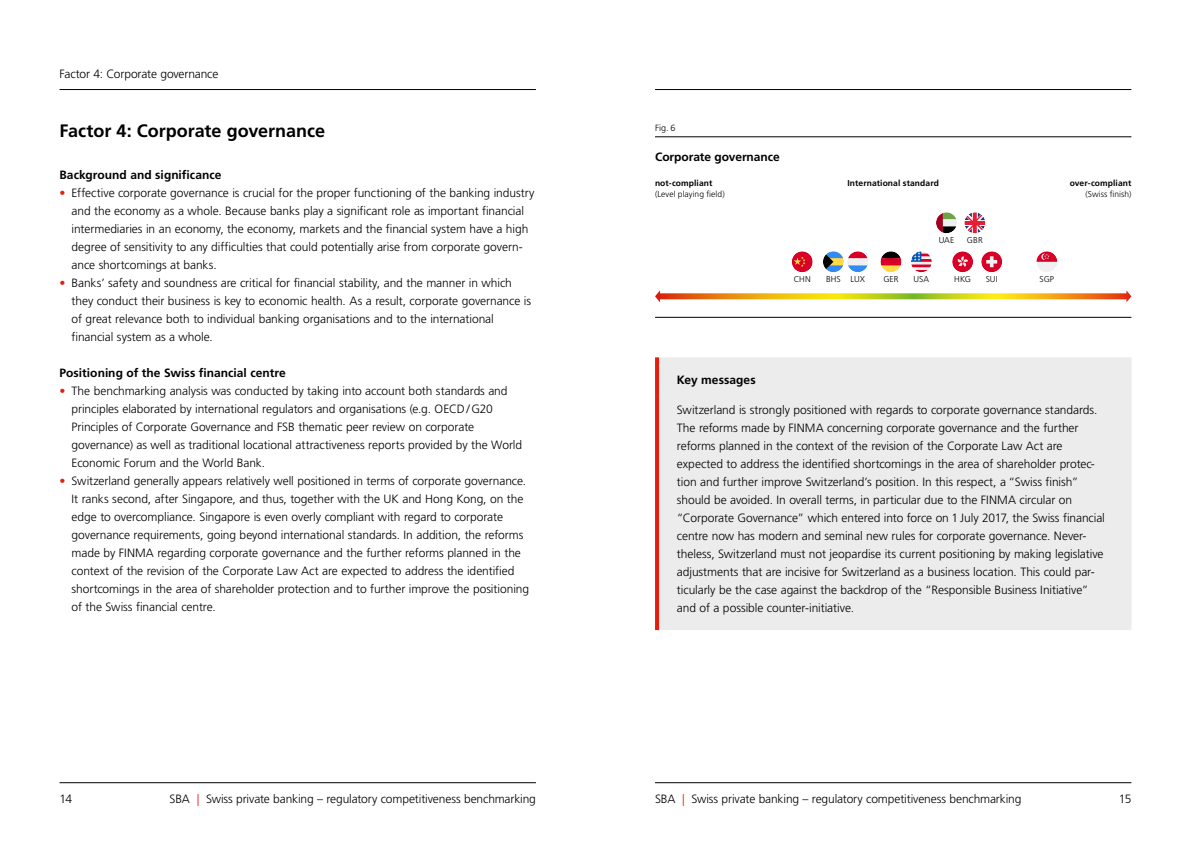
<style>
.page{position:relative;width:1191px;height:842px;background:#fff}
.page>*{position:absolute;margin:0;border:0;box-sizing:border-box;transform-origin:0 0}
.FACTOR-TITEL{font:700 18px "Frutiger LT Std";color:#000}
.BOXBODY{font:300 12px/18px "Frutiger LT Std";letter-spacing:-.005em;color:#000}
.BODY_UNTERTITEL{font:700 12px "Frutiger LT Std";color:#000}
.GRAFIK__Titel_fett{font:700 12px "Frutiger LT Std";letter-spacing:-.005em;color:#000}
.BOXTITEL{font:700 12px "Frutiger LT Std";letter-spacing:.005em;color:#000}
.Abb{font:300 9px "Frutiger LT Std";color:#000}
.TAB_light{font:300 8.5px "Frutiger LT Std";letter-spacing:.005em;color:#000}
.TAB_bold{font:700 8.5px "Frutiger LT Std";letter-spacing:.01em;color:#000}
.s1{color:#e41e0a}
</style>
<div class="page">
<div style="left:659px;top:357px;width:472px;height:273px;background:#ececec"></div>
<hr style="left:655px;top:357px;width:4px;height:39px;background:#e41e0a">
<hr style="left:655px;top:396px;width:4px;height:234px;background:#e41e0a">
<hr style="left:655px;top:137px;width:476px;height:1px;background:#000">
<svg style="left:911px;top:251px;width:20px;height:21px"></svg>
<div style="left:952px;top:251px;width:21px;height:21px;background:#d80027;border-radius:50%"></div>
<svg style="left:957px;top:256px;width:11px;height:11px"></svg>
<div style="left:936px;top:212px;width:21px;height:21px;background:#f0f0f0;border-radius:50%"></div>
<svg style="left:936px;top:212px;width:20px;height:21px"></svg>
<svg style="left:880px;top:251px;width:21px;height:21px"></svg>
<svg style="left:964px;top:212px;width:21px;height:22px"></svg>
<div style="left:791px;top:251px;width:21px;height:21px;background:#d80027;border-radius:50%"></div>
<svg style="left:794px;top:257px;width:11px;height:10px"></svg>
<div style="left:1036px;top:251px;width:21px;height:21px;background:#f0f0f0;border-radius:50%"></div>
<svg style="left:1036px;top:251px;width:21px;height:11px"></svg>
<div style="left:981px;top:251px;width:21px;height:21px;background:#d80027;border-radius:50%"></div>
<svg style="left:986px;top:256px;width:11px;height:11px"></svg>
<div style="left:847px;top:251px;width:21px;height:21px;background:#f0f0f0;border-radius:50%"></div>
<svg style="left:823px;top:251px;width:44px;height:21px"></svg>
<svg style="left:655px;top:290px;width:476px;height:12px"></svg>
<hr style="left:655px;top:317px;width:476px;height:1px;background:#000">
<hr style="left:655px;top:89px;width:476px;height:1px;background:#000">
<hr style="left:655px;top:782px;width:476px;height:1px;background:#000">
<hr style="left:60px;top:782px;width:476px;height:1px;background:#000">
<hr style="left:60px;top:89px;width:476px;height:1px;background:#000">
<p class="BOXBODY" style="left:60px;top:65px;width:160px">Factor 4: Corporate governance</p>
<p class="FACTOR-TITEL" style="left:60px;top:120px;width:267px">Factor 4: Corporate governance</p>
<p class="BODY_UNTERTITEL" style="left:60px;top:168px;width:163px">Background and significance</p>
<p class="BOXBODY" style="left:72px;top:184px;width:464px;text-indent:-12px"><span class="s1">•</span> Effective corporate governance is crucial for the proper functioning of the banking industry and the economy as a whole. Because banks play a significant role as important financial intermediaries in an economy, the economy, markets and the financial system have a high degree of sensitivity to any difficulties that could potentially arise from corporate govern&shy;ance shortcomings at banks.</p>
<p class="BOXBODY" style="left:72px;top:274px;width:461px;text-indent:-12px"><span class="s1">•</span> Banks’ safety and soundness are critical for financial stability, and the manner in which they conduct their business is key to economic health. As a result, corporate governance is of great relevance both to individual banking organisations and to the international financial system as a whole.</p>
<p class="BODY_UNTERTITEL" style="left:60px;top:366px;width:228px">Positioning of the Swiss financial centre</p>
<p class="BOXBODY" style="left:72px;top:382px;width:452px;text-indent:-12px"><span class="s1">•</span> The benchmarking analysis was conducted by taking into account both standards and principles elaborated by international regulators and organisations (e.g. OECD/G20<br>Principles of Corporate Governance and FSB thematic peer review on corporate governance) as well as traditional locational attractiveness reports provided by the World Economic Forum and the World Bank.</p>
<p class="BOXBODY" style="left:72px;top:472px;width:459px;text-indent:-12px"><span class="s1">•</span> Switzerland generally appears relatively well positioned in terms of corporate governance.<br>It ranks second, after Singapore, and thus, together with the UK and Hong Kong, on the edge to overcompliance. Singapore is even overly compliant with regard to corporate governance requirements, going beyond international standards. In addition, the reforms made by FINMA regarding corporate governance and the further reforms planned in the context of the revision of the Corporate Law Act are expected to address the identified shortcomings in the area of shareholder protection and to further improve the positioning of the Swiss financial centre.</p>
<p class="Abb" style="left:655px;top:123px;width:22px">Fig. 6</p>
<p class="GRAFIK__Titel_fett" style="left:655px;top:150px;width:126px">Corporate governance</p>
<p class="TAB_bold" style="left:655px;top:178px;width:59px">not-compliant</p>
<p class="TAB_light" style="left:655px;top:189px;width:71px">(Level playing field)</p>
<p class="TAB_bold" style="left:847px;top:178px;width:93px">International standard</p>
<p class="TAB_light" style="left:938px;top:235px;width:17px">UAE</p>
<p class="TAB_light" style="left:967px;top:235px;width:17px">GBR</p>
<p class="TAB_light" style="left:826px;top:274px;width:16px">BHS</p>
<p class="TAB_light" style="left:913px;top:274px;width:17px">USA</p>
<p class="TAB_light" style="left:954px;top:274px;width:18px">HKG</p>
<p class="TAB_light" style="left:793px;top:274px;width:19px">CHN</p>
<p class="TAB_light" style="left:850px;top:274px;width:16px">LUX</p>
<p class="TAB_light" style="left:985px;top:274px;width:14px">SUI</p>
<p class="TAB_light" style="left:1039px;top:274px;width:16px">SGP</p>
<p class="TAB_light" style="left:883px;top:274px;width:17px">GER</p>
<p class="TAB_bold" style="left:1069px;top:178px;width:63px">over-compliant</p>
<p class="TAB_light" style="left:1085px;top:189px;width:47px">(Swiss finish)</p>
<p class="BOXTITEL" style="left:677px;top:373px;width:80px">Key messages</p>
<p class="BOXBODY" style="left:677px;top:401px;width:429px">Switzerland is strongly positioned with regards to corporate governance standards.<br>The reforms made by FINMA concerning corporate governance and the further reforms planned in the context of the revision of the Corporate Law Act are expected to address the identified shortcomings in the area of shareholder protec&shy;tion and further improve Switzerland’s position. In this respect, a “Swiss finish” should be avoided. In overall terms, in particular due to the FINMA circular on “Corporate Governance” which entered into force on 1 July 2017, the Swiss financial centre now has modern and seminal new rules for corporate governance. Never&shy;theless, Switzerland must not jeopardise its current positioning by making legislative adjustments that are incisive for Switzerland as a business location. This could par&shy;ticularly be the case against the backdrop of the “Responsible Business Initiative” and of a possible counter-initiative.</p>
<p class="BOXBODY" style="left:60px;top:790px;width:14px">14</p>
<p class="BOXBODY" style="left:170px;top:790px;width:368px">SBA <span class="s1">|</span> Swiss private banking – regulatory competitiveness benchmarking</p>
<p class="BOXBODY" style="left:655px;top:790px;width:368px">SBA <span class="s1">|</span> Swiss private banking – regulatory competitiveness benchmarking</p>
<p class="BOXBODY" style="left:1119px;top:790px;width:14px">15</p>
</div>
